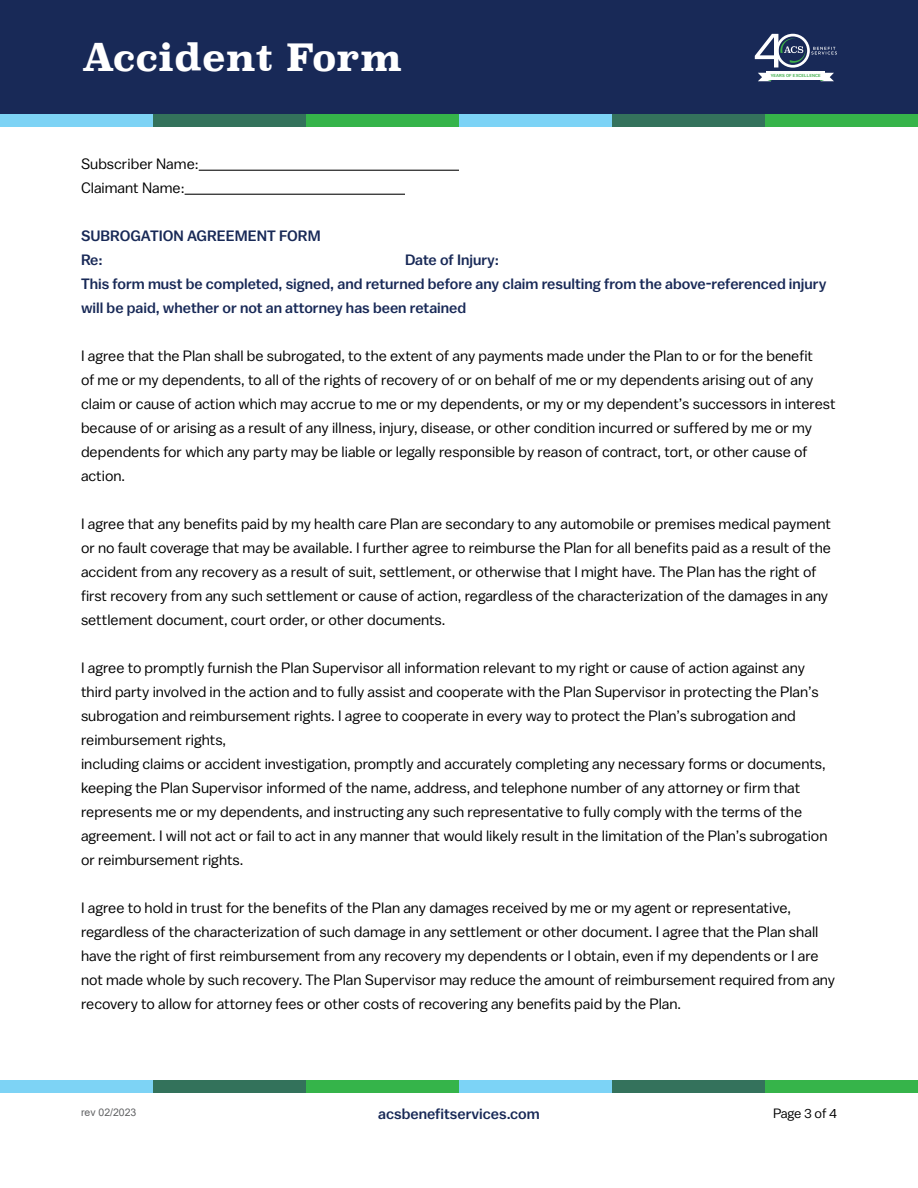
<style>
.page{position:relative;width:918px;height:1188px;background:#fff}
.page>*{position:absolute;margin:0;border:0;box-sizing:border-box;transform-origin:0 0}
.t1{font:700 37.5px "Superclarendon";color:#fff}
.t2{font:15px/24px "Balto";color:#000}
.t3{font:500 15px/24px "Balto";color:#182957}
.t4{font:13.5px "Balto";letter-spacing:-.015em;color:#000}
.t5{font:10.5px "Arial";color:#616264}
.t6{font:500 4.35px "Balto";letter-spacing:.03em;color:#3cae49}
</style>
<div class="page">
<div style="left:0;top:0;width:918px;height:114px;background:#182957"></div>
<div style="left:0;top:114px;width:153px;height:13px;background:#7dd3f5"></div>
<div style="left:153px;top:114px;width:153px;height:13px;background:#33725b"></div>
<div style="left:459px;top:114px;width:153px;height:13px;background:#7cd3f6"></div>
<div style="left:765px;top:114px;width:153px;height:13px;background:#36b44a"></div>
<div style="left:306px;top:114px;width:153px;height:13px;background:#35b44a"></div>
<div style="left:612px;top:114px;width:153px;height:13px;background:#34725c"></div>
<div style="left:776px;top:34px;width:34px;height:34px;border:3px solid #fff;border-radius:50%"></div>
<svg style="left:811px;top:47px;width:26px;height:8px"></svg>
<svg style="left:755px;top:34px;width:50px;height:33px"></svg>
<svg style="left:821px;top:73px;width:13px;height:8px"></svg>
<svg style="left:758px;top:73px;width:13px;height:8px"></svg>
<div style="left:767px;top:71px;width:58px;height:9px;background:#fff"></div>
<div style="left:0;top:1080px;width:153px;height:12px;background:#7dd3f5"></div>
<div style="left:153px;top:1080px;width:153px;height:12px;background:#33725b"></div>
<div style="left:459px;top:1080px;width:153px;height:12px;background:#7cd3f6"></div>
<div style="left:765px;top:1080px;width:153px;height:12px;background:#36b44a"></div>
<div style="left:306px;top:1080px;width:153px;height:12px;background:#35b44a"></div>
<div style="left:612px;top:1080px;width:153px;height:12px;background:#34725c"></div>
<hr style="left:199px;top:170px;width:260px;height:1px;background:#000">
<hr style="left:185px;top:194px;width:220px;height:1px;background:#000">
<h1 class="t1" style="left:82px;top:29px;width:322px">Accident Form</h1>
<p class="t6" style="left:771px;top:73px;width:52px">YEARS OF EXCELLENCE</p>
<p class="t2" style="left:81px;top:151px;width:119px">Subscriber Name:<br>Claimant Name:</p>
<p class="t3" style="left:81px;top:223px;width:241px">SUBROGATION AGREEMENT FORM<br>Re:</p>
<p class="t3" style="left:81px;top:247px;width:747px;text-indent:324px">Date of Injury:<br>This form must be completed, signed, and returned before any claim resulting from the above-referenced injury will be paid, whether or not an attorney has been retained</p>
<p class="t2" style="left:81px;top:343px;width:756px">I agree that the Plan shall be subrogated, to the extent of any payments made under the Plan to or for the benefit<br>of me or my dependents, to all of the rights of recovery of or on behalf of me or my dependents arising out of any claim or cause of action which may accrue to me or my dependents, or my or my dependent’s successors in interest because of or arising as a result of any illness, injury, disease, or other condition incurred or suffered by me or my dependents for which any party may be liable or legally responsible by reason of contract, tort, or other cause of action.</p>
<p class="t2" style="left:81px;top:511px;width:752px">I agree that any benefits paid by my health care Plan are secondary to any automobile or premises medical payment or no fault coverage that may be available. I further agree to reimburse the Plan for all benefits paid as a result of the accident from any recovery as a result of suit, settlement, or otherwise that I might have. The Plan has the right of first recovery from any such settlement or cause of action, regardless of the characterization of the damages in any settlement document, court order, or other documents.</p>
<p class="t2" style="left:81px;top:655px;width:748px">I agree to promptly furnish the Plan Supervisor all information relevant to my right or cause of action against any third party involved in the action and to fully assist and cooperate with the Plan Supervisor in protecting the Plan’s subrogation and reimbursement rights. I agree to cooperate in every way to protect the Plan’s subrogation and reimbursement rights,<br>including claims or accident investigation, promptly and accurately completing any necessary forms or documents, keeping the Plan Supervisor informed of the name, address, and telephone number of any attorney or firm that represents me or my dependents, and instructing any such representative to fully comply with the terms of the agreement. I will not act or fail to act in any manner that would likely result in the limitation of the Plan’s subrogation or reimbursement rights.</p>
<p class="t2" style="left:81px;top:895px;width:756px">I agree to hold in trust for the benefits of the Plan any damages received by me or my agent or representative, regardless of the characterization of such damage in any settlement or other document. I agree that the Plan shall have the right of first reimbursement from any recovery my dependents or I obtain, even if my dependents or I are not made whole by such recovery. The Plan Supervisor may reduce the amount of reimbursement required from any recovery to allow for attorney fees or other costs of recovering any benefits paid by the Plan.</p>
<p class="t5" style="left:81px;top:1105px;width:57px">rev 02/2023</p>
<p class="t4" style="left:773px;top:1105px;width:65px">Page 3 of 4</p>
<p class="t3" style="left:378px;top:1102px;width:163px">acsbenefitservices.com</p>
</div>
